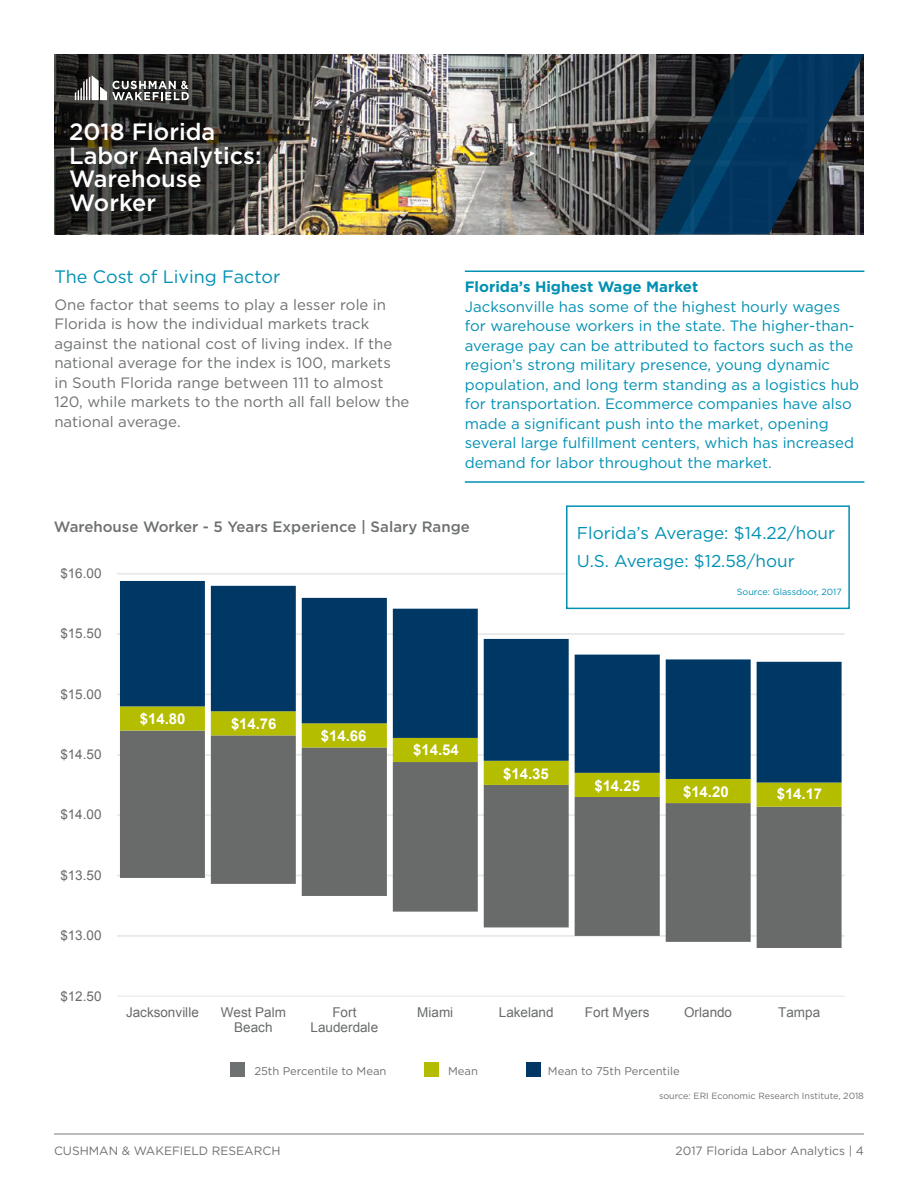
<style>
.page{position:relative;width:918px;height:1188px;background:#fff}
.page>*{position:absolute;margin:0;border:0;box-sizing:border-box;transform-origin:0 0}
.t1{font:500 23.55px/23.5px "Gotham";color:#fff}
.t2{font:18px "Gotham";color:#0090b3}
.t3{font:17.1px/27.3px "Gotham";color:#0090b3}
.t4{font:15px/19.5px "Gotham";color:#0090b3}
.t5{font:15px/19.5px "Gotham";color:#6e7171}
.t6{font:700 15px "Arial";color:#fff}
.t7{font:500 15px "Gotham";color:#6e7171}
.t8{font:15px "Arial";color:#696b6b}
.t9{font:700 15px "Gotham";color:#0090b3}
.t10{font:13.5px/15.5px "Arial";letter-spacing:.005em;color:#696b6b;text-align:center}
.t11{font:12px "Gotham";color:#6e7171}
.t12{font:11.25px "Gotham";color:#6e7171}
.t13{font:9px "Gotham";color:#6e7171}
.t14{font:9px "Gotham";color:#0090b3}
</style>
<div class="page">
<hr style="left:54px;top:1133px;width:810px;height:2px;background:#a5a7aa">
<img style="left:328px;top:54px;width:267px;height:180px">
<svg style="left:595px;top:54px;width:269px;height:180px;background:#213749"></svg>
<svg style="left:54px;top:54px;width:274px;height:180px;background:#3b3935"></svg>
<svg style="left:75px;top:75px;width:114px;height:25px"></svg>
<div style="left:230px;top:1063px;width:15px;height:14px;background:#6e7171"></div>
<div style="left:424px;top:1063px;width:15px;height:14px;background:#b3bc00"></div>
<div style="left:526px;top:1063px;width:15px;height:14px;background:#003764"></div>
<hr style="left:117px;top:935px;width:728px;height:2px;background:#e8e9e9">
<hr style="left:117px;top:875px;width:728px;height:1px;background:#e8e9e9">
<hr style="left:117px;top:814px;width:728px;height:2px;background:#e8e9e9">
<hr style="left:117px;top:754px;width:728px;height:2px;background:#e8e9e9">
<hr style="left:117px;top:693px;width:728px;height:2px;background:#e8e9e9">
<hr style="left:117px;top:633px;width:728px;height:2px;background:#e8e9e9">
<hr style="left:117px;top:573px;width:728px;height:2px;background:#e8e9e9">
<svg style="left:120px;top:807px;width:722px;height:141px;fill:#696b6b"></svg>
<svg style="left:120px;top:783px;width:722px;height:24px;background:#888b54"></svg>
<svg style="left:120px;top:581px;width:722px;height:202px;fill:#003865"></svg>
<hr style="left:117px;top:996px;width:728px;height:1px;background:#e8e9e9">
<hr style="left:465px;top:271px;width:399px;height:1px;background:#0090b3">
<hr style="left:465px;top:481px;width:399px;height:2px;background:#0090b3">
<div style="left:566px;top:505px;width:284px;height:104px;background:#fff;border:2px solid #0090b3"></div>
<h1 class="t1" style="left:69px;top:120px;width:194px">2018 Florida<br>Labor Analytics:<br>Warehouse<br>Worker</h1>
<p class="t2" style="left:54px;top:265px;width:227px">The Cost of Living Factor</p>
<p class="t5" style="left:54px;top:294px;width:357px">One factor that seems to play a lesser role in Florida is how the individual markets track against the national cost of living index. If the national average for the index is 100, markets<br>in South Florida range between 111 to almost 120, while markets to the north all fall below the national average.</p>
<p class="t9" style="left:465px;top:277px;width:235px">Florida’s Highest Wage Market</p>
<p class="t4" style="left:465px;top:296px;width:396px">Jacksonville has some of the highest hourly wages for warehouse workers in the state. The higher-than&shy;average pay can be attributed to factors such as the region’s strong military presence, young dynamic population, and long term standing as a logistics hub for transportation. Ecommerce companies have also made a significant push into the market, opening several large fulfillment centers, which has increased demand for labor throughout the market.</p>
<p class="t7" style="left:54px;top:517px;width:417px">Warehouse Worker - 5 Years Experience | Salary Range</p>
<p class="t8" style="left:317px;top:519px;width:275px">Warehosue Worker - 5 Years Experience</p>
<p class="t3" style="left:577px;top:519px;width:260px">Florida’s Average: $14.22/hour<br>U.S. Average: $12.58/hour</p>
<p class="t14" style="left:737px;top:586px;width:107px">Source: Glassdoor, 2017</p>
<p class="t10" style="left:60px;top:566px;width:43px">$16.00</p>
<p class="t10" style="left:60px;top:626px;width:43px">$15.50</p>
<p class="t10" style="left:60px;top:686px;width:43px">$15.00</p>
<p class="t10" style="left:60px;top:747px;width:43px">$14.50</p>
<p class="t10" style="left:60px;top:807px;width:43px">$14.00</p>
<p class="t10" style="left:60px;top:867px;width:43px">$13.50</p>
<p class="t10" style="left:60px;top:928px;width:43px">$13.00</p>
<p class="t10" style="left:60px;top:988px;width:43px">$12.50</p>
<p class="t6" style="left:140px;top:708px;width:47px">$14.80</p>
<p class="t6" style="left:231px;top:714px;width:47px">$14.76</p>
<p class="t6" style="left:321px;top:726px;width:47px">$14.66</p>
<p class="t6" style="left:413px;top:740px;width:47px">$14.54</p>
<p class="t6" style="left:503px;top:763px;width:47px">$14.35</p>
<p class="t6" style="left:594px;top:776px;width:47px">$14.25</p>
<p class="t6" style="left:683px;top:782px;width:47px">$14.20</p>
<p class="t6" style="left:777px;top:783px;width:47px">$14.17</p>
<p class="t10" style="left:126px;top:1004px;width:74px">Jacksonville</p>
<p class="t10" style="left:221px;top:1004px;width:67px">West Palm<br>Beach</p>
<p class="t10" style="left:311px;top:1004px;width:69px">Fort<br>Lauderdale</p>
<p class="t10" style="left:417px;top:1004px;width:37px">Miami</p>
<p class="t10" style="left:499px;top:1004px;width:56px">Lakeland</p>
<p class="t10" style="left:585px;top:1004px;width:66px">Fort Myers</p>
<p class="t10" style="left:684px;top:1004px;width:50px">Orlando</p>
<p class="t10" style="left:778px;top:1004px;width:44px">Tampa</p>
<p class="t12" style="left:254px;top:1064px;width:134px">25th Percentile to Mean</p>
<p class="t12" style="left:448px;top:1064px;width:31px">Mean</p>
<p class="t12" style="left:548px;top:1064px;width:133px">Mean to 75th Percentile</p>
<p class="t13" style="left:659px;top:1090px;width:206px">source: ERI Economic Research Institute, 2018</p>
<p class="t11" style="left:54px;top:1144px;width:228px">CUSHMAN &amp; WAKEFIELD RESEARCH</p>
<p class="t11" style="left:676px;top:1144px;width:190px">2017 Florida Labor Analytics | 4</p>
</div>
